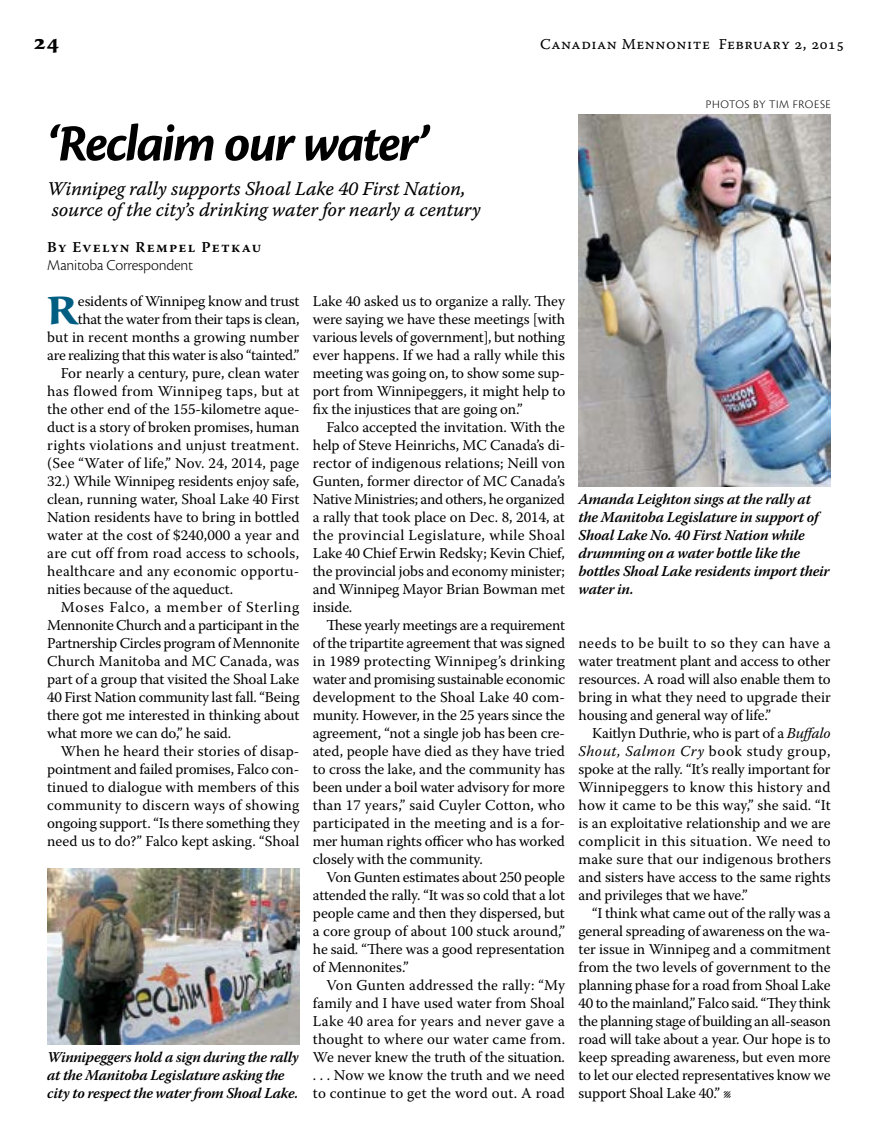
<style>
.page{position:relative;width:878px;height:1148px;background:#fff}
.page>*{position:absolute;margin:0;border:0;box-sizing:border-box;transform-origin:0 0}
.t1{font:italic 700 54px "Cronos Pro";letter-spacing:-.04em;color:#000}
.t2{font:700 40.65px "Sava Pro";color:#005e83}
.t3{font:700 21px "Sava Pro";color:#000}
.t4{font:19.5px/21px "Warnock Pro It Capt";letter-spacing:-.015em;color:#000}
.t5{font:300 15.75px "Cronos Pro";letter-spacing:-.01em;color:#000}
.t6{font:15px/18px "Warnock Pro";letter-spacing:-.005em;color:#000;text-align:justify}
.t7{font:italic 600 15px/18px "Warnock Pro";letter-spacing:-.015em;color:#000}
.t8{font:15px "Warnock Pro";letter-spacing:.015em;color:#000}
.t9{font:15px "Warnock Pro";letter-spacing:-.025em;color:#000}
.t10{font:15px "Warnock Pro";letter-spacing:.02em;color:#000}
.t11{font:15px "Warnock Pro Capt";letter-spacing:.035em;color:#000}
.t12{font:15px "Warnock Pro";letter-spacing:.025em;color:#000}
.t13{font:15px "Warnock Pro";letter-spacing:.045em;color:#000}
.t14{font:600 15px "Warnock Pro";letter-spacing:.09em;color:#000}
.t15{font:300 12px "Cronos Pro";letter-spacing:.045em;color:#000}
.s1{font-style:italic}
</style>
<div class="page">
<img style="left:47px;top:868px;width:252px;height:176px">
<img style="left:578px;top:114px;width:252px;height:372px">
<h3 class="t3" style="left:34px;top:28px;width:27px">24</h3>
<p class="t11" style="left:540px;top:35px;width:305px">Canadian Mennonite February 2, 2015</p>
<h1 class="t1" style="left:47px;top:112px;width:384px">‘Reclaim our water’</h1>
<h3 class="t4" style="left:47px;top:177px;width:435px">Winnipeg rally supports Shoal Lake 40 First Nation, source of the city’s drinking water for nearly a century</h3>
<p class="t14" style="left:47px;top:238px;width:216px">By Evelyn Rempel Petkau</p>
<p class="t5" style="left:47px;top:256px;width:147px">Manitoba Correspondent</p>
<h2 class="t2" style="left:47px;top:283px;width:33px">R</h2>
<p class="t6" style="left:78px;top:292px;width:223px">esidents of Winnipeg know and trust</p>
<p class="t6" style="left:313px;top:292px;width:254px">Lake 40 asked us to organize a rally. They were saying we have these meetings [with various levels of government], but nothing ever happens. If we had a rally while this meeting was going on, to show some sup&shy;port from Winnipeggers, it might help to fix the injustices that are going on.”</p>
<p class="t6" style="left:313px;top:418px;width:254px;text-indent:14px">Falco accepted the invitation. With the help of Steve Heinrichs, MC Canada’s di&shy;rector of indigenous relations; Neill von Gunten, former director of MC Canada’s Native Ministries; and others, he organized a rally that took place on Dec. 8, 2014, at the provincial Legislature, while Shoal Lake 40 Chief Erwin Redsky; Kevin Chief, the provincial jobs and economy minister; and Winnipeg Mayor Brian Bowman met inside.</p>
<p class="t6" style="left:313px;top:616px;width:254px;text-indent:14px">These yearly meetings are a requirement of the tripartite agreement that was signed in 1989 protecting Winnipeg’s drinking water and promising sustainable economic development to the Shoal Lake 40 com&shy;munity. However, in the 25 years since the agreement, “not a single job has been cre&shy;ated, people have died as they have tried to cross the lake, and the community has been under a boil water advisory for more than 17 years,” said Cuyler Cotton, who participated in the meeting and is a for&shy;mer human rights officer who has worked closely with the community.</p>
<p class="t6" style="left:313px;top:868px;width:254px;text-indent:14px">Von Gunten estimates about 250 people attended the rally. “It was so cold that a lot people came and then they dispersed, but a core group of about 100 stuck around,” he said. “There was a good representation of Mennonites.”</p>
<p class="t6" style="left:313px;top:976px;width:254px;text-indent:14px">Von Gunten addressed the rally: “My family and I have used water from Shoal Lake 40 area for years and never gave a thought to where our water came from.<br>We never knew the truth of the situation. . . . Now we know the truth and we need to continue to get the word out. A road</p>
<p class="t6" style="left:78px;top:310px;width:223px">that the water from their taps is clean,</p>
<p class="t6" style="left:47px;top:328px;width:253px">but in recent months a growing number</p>
<p class="t9" style="left:47px;top:346px;width:253px">are realizing that this water is also “tainted.”</p>
<p class="t6" style="left:61px;top:364px;width:240px">For nearly a century, pure, clean water</p>
<p class="t12" style="left:47px;top:382px;width:254px">has flowed from Winnipeg taps, but at</p>
<p class="t6" style="left:47px;top:400px;width:254px">the other end of the 155-kilometre aque-</p>
<p class="t6" style="left:47px;top:418px;width:253px">duct is a story of broken promises, human</p>
<p class="t10" style="left:47px;top:436px;width:253px">rights violations and unjust treatment.</p>
<p class="t8" style="left:47px;top:454px;width:253px">(See “Water of life,” Nov. 24, 2014, page</p>
<p class="t6" style="left:47px;top:472px;width:253px">32.) While Winnipeg residents enjoy safe,</p>
<p class="t6" style="left:47px;top:490px;width:254px">clean, running water, Shoal Lake 40 First</p>
<p class="t6" style="left:47px;top:508px;width:254px">Nation residents have to bring in bottled</p>
<p class="t6" style="left:47px;top:526px;width:254px">water at the cost of $240,000 a year and</p>
<p class="t8" style="left:47px;top:544px;width:253px">are cut off from road access to schools,</p>
<p class="t10" style="left:47px;top:562px;width:253px">healthcare and any economic opportu-</p>
<p class="t6" style="left:47px;top:580px;width:187px">nities because of the aqueduct.</p>
<p class="t13" style="left:61px;top:598px;width:240px">Moses Falco, a member of Sterling</p>
<p class="t9" style="left:47px;top:616px;width:253px">Mennonite Church and a participant in the</p>
<p class="t6" style="left:47px;top:634px;width:254px">Partnership Circles program of Mennonite</p>
<p class="t6" style="left:47px;top:652px;width:254px">Church Manitoba and MC Canada, was</p>
<p class="t6" style="left:47px;top:670px;width:253px">part of a group that visited the Shoal Lake</p>
<p class="t6" style="left:47px;top:688px;width:254px">40 First Nation community last fall. “Being</p>
<p class="t6" style="left:47px;top:706px;width:254px">there got me interested in thinking about</p>
<p class="t6" style="left:47px;top:724px;width:185px">what more we can do,” he said.</p>
<p class="t6" style="left:61px;top:742px;width:240px">When he heard their stories of disap-</p>
<p class="t6" style="left:47px;top:760px;width:253px">pointment and failed promises, Falco con-</p>
<p class="t6" style="left:47px;top:778px;width:253px">tinued to dialogue with members of this</p>
<p class="t8" style="left:47px;top:796px;width:254px">community to discern ways of showing</p>
<p class="t6" style="left:47px;top:814px;width:254px">ongoing support. “Is there something they</p>
<p class="t6" style="left:47px;top:832px;width:253px">need us to do?” Falco kept asking. “Shoal</p>
<p class="t7" style="left:47px;top:1048px;width:253px">Winnipeggers hold a sign during the rally at the Manitoba Legislature asking the city to respect the water from Shoal Lake.</p>
<p class="t15" style="left:706px;top:97px;width:126px">PHOTOS BY TIM FROESE</p>
<p class="t7" style="left:578px;top:490px;width:252px">Amanda Leighton sings at the rally at the Manitoba Legislature in support of<br>Shoal Lake No. 40 First Nation while drumming on a water bottle like the bottles Shoal Lake residents import their water in.</p>
<p class="t6" style="left:578px;top:634px;width:254px">needs to be built to so they can have a water treatment plant and access to other resources. A road will also enable them to bring in what they need to upgrade their housing and general way of life.”</p>
<p class="t6" style="left:578px;top:724px;width:254px;text-indent:14px">Kaitlyn Duthrie, who is part of a <span class="s1">Buffalo Shout, Salmon Cry</span> book study group, spoke at the rally. “It’s really important for Winnipeggers to know this history and how it came to be this way,” she said. “It is an exploitative relationship and we are complicit in this situation. We need to make sure that our indigenous brothers and sisters have access to the same rights and privileges that we have.”</p>
<p class="t6" style="left:578px;top:904px;width:254px;text-indent:14px">“I think what came out of the rally was a general spreading of awareness on the wa&shy;ter issue in Winnipeg and a commitment from the two levels of government to the planning phase for a road from Shoal Lake 40 to the mainland,” Falco said. “They think the planning stage of building an all-season road will take about a year. Our hope is to keep spreading awareness, but even more to let our elected representatives know we support Shoal Lake 40.” l</p>
</div>
